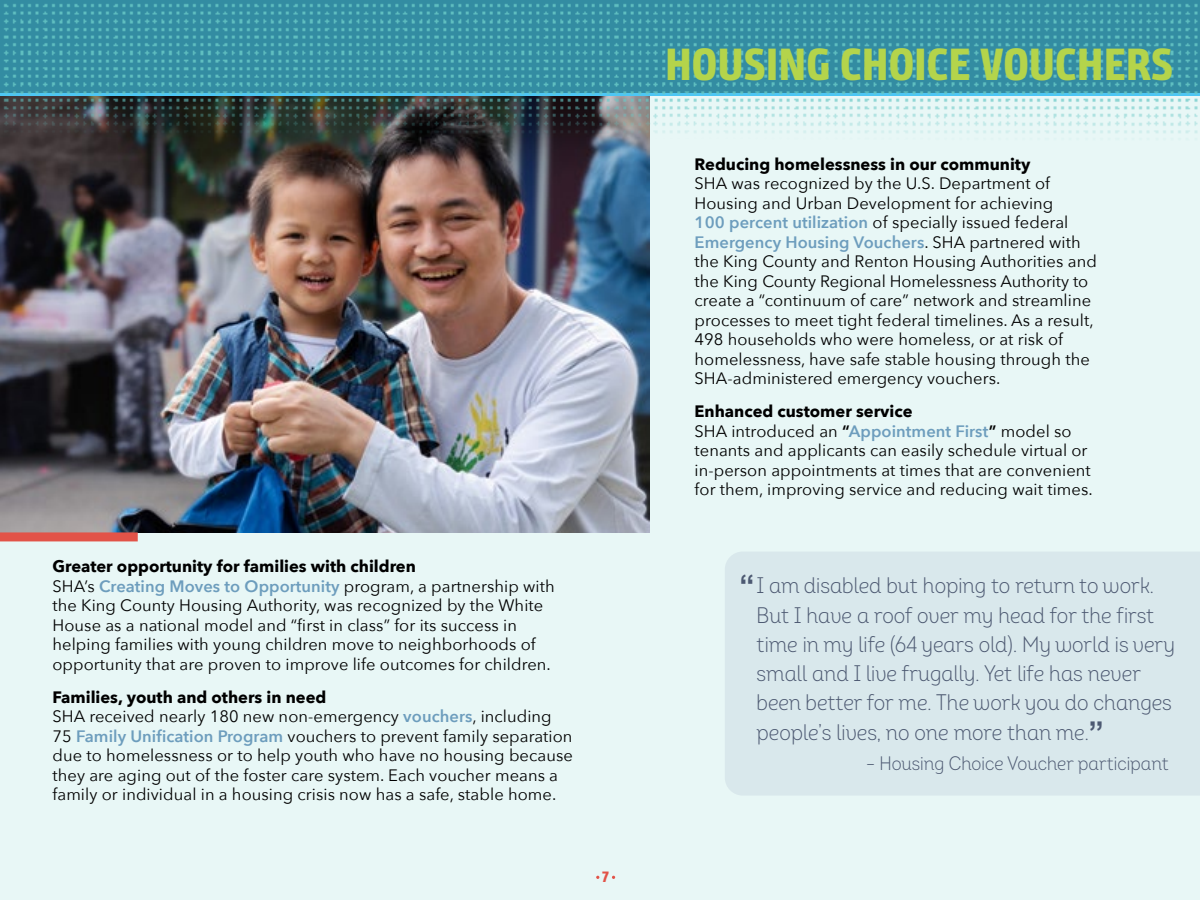
<style>
.page{position:relative;width:1200px;height:900px;background:#fff}
.page>*{position:absolute;margin:0;border:0;box-sizing:border-box;transform-origin:0 0}
.t1{font:45px "Bunday Sans Extra Bold Up";color:#b4d44b}
.t2{font:22.5px/29.2px "Intro Cond Light Alt";color:#525f77}
.t3{font:19.5px "Intro Cond Light Alt";color:#525f77}
.t4{font:16.5px/19.5px "Avenir Next";letter-spacing:.005em;color:#000}
.t5{font:700 16.5px "Avenir Next";color:#000}
.t6{font:15px "Bunday Sans Extra Bold Up";color:#e25348}
.s1{font-weight:700}
.s2{font-weight:600;color:#6d9dbd}
.s3{font-weight:600}
.s4{font-family:"Arial";font-weight:700;font-size:30px}
</style>
<div class="page">
<div style="left:0;top:91px;width:1200px;height:809px;background:#e8f7f6"></div>
<img style="left:0;top:163px;width:649px;height:369px">
<img style="left:0;top:0;width:1200px;height:163px">
<div style="left:0;top:532px;width:138px;height:9px;background:#e25348"></div>
<div style="left:725px;top:552px;width:475px;height:243px;background:#d9e8ec"></div>
<p class="t4" style="left:52px;top:556px;width:504px"><span class="s1">Greater opportunity for families with children<br></span>SHA’s <span class="s2">Creating Moves to Opportunity</span> program, a partnership with the King County Housing Authority, was recognized by the White House as a national model and “first in class” for its success in helping families with young children move to neighborhoods of opportunity that are proven to improve life outcomes for children.</p>
<p class="t4" style="left:52px;top:687px;width:522px"><span class="s1">Families, youth and others in need<br></span>SHA received nearly 180 new non-emergency <span class="s2">vouchers</span>, including 75 <span class="s2">Family Unification Program</span> vouchers to prevent family separation due to homelessness or to help youth who have no housing because they are aging out of the foster care system. Each voucher means a family or individual in a housing crisis now has a safe, stable home.</p>
<p class="t6" style="left:602px;top:868px;width:8px">7</p>
<h1 class="t1" style="left:665px;top:38px;width:510px">HOUSING CHOICE VOUCHERS</h1>
<p class="t5" style="left:695px;top:149px;width:337px">Reducing homelessness in our community</p>
<p class="t4" style="left:695px;top:173px;width:404px">SHA was recognized by the U.S. Department of Housing and Urban Development for achieving<br><span class="s2">100 percent utilization</span> of specially issued federal <span class="s2">Emergency Housing Vouchers</span>. SHA partnered with the King County and Renton Housing Authorities and the King County Regional Homelessness Authority to create a “continuum of care” network and streamline processes to meet tight federal timelines. As a result, 498 households who were homeless, or at risk of homelessness, have safe stable housing through the SHA-administered emergency vouchers.</p>
<p class="t4" style="left:695px;top:401px;width:400px"><span class="s1">Enhanced customer service<br></span>SHA introduced an <span class="s3">“</span><span class="s2">Appointment First</span><span class="s3">”</span> model so tenants and applicants can easily schedule virtual or in-person appointments at times that are convenient for them, improving service and reducing wait times.</p>
<p class="t2" style="left:757px;top:571px;width:420px;text-indent:-17px"><span class="s4">“</span>I am disabled but hoping to return to work.<br>But I have a roof over my head for the first time in my life (64 years old). My world is very small and I live frugally. Yet life has never been better for me. The work you do changes people’s lives, no one more than me.<span class="s4">”</span></p>
<p class="t3" style="left:866px;top:752px;width:304px">– Housing Choice Voucher participant</p>
</div>
